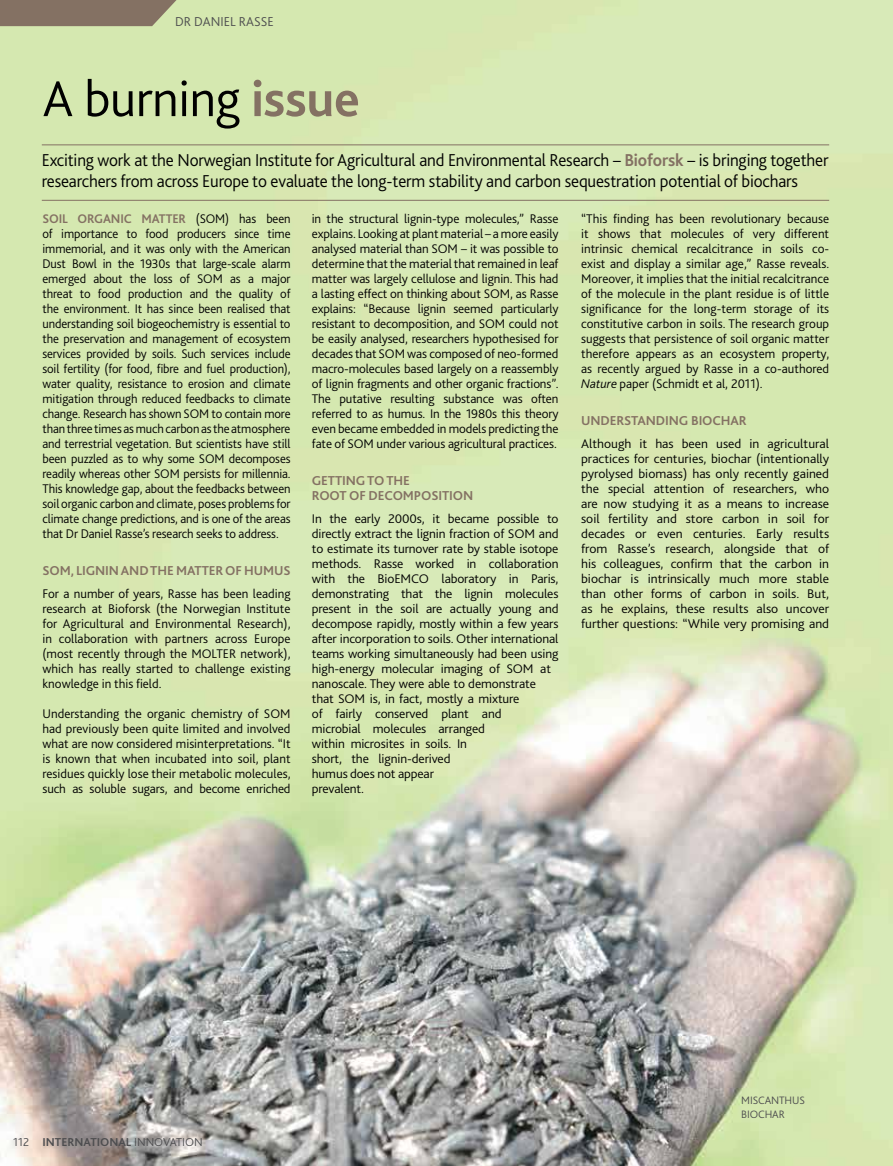
<style>
.page{position:relative;width:893px;height:1166px;background:#fff}
.page>*{position:absolute;margin:0;border:0;box-sizing:border-box;transform-origin:0 0}
.t1{font:300 52.5px "Bliss 2";letter-spacing:-.01em;color:#000}
.t2{font:300 18px/21px "Bliss 2";letter-spacing:-.01em;color:#000;scale:.96 1}
.t3{font:700 13.5px/15px "Bliss 2";letter-spacing:-.01em;color:#847163}
.t4{font:300 13.5px "Bliss 2";color:#4d4d4f}
.t5{font:300 13.2px/15px "Bliss 2";letter-spacing:-.01em;color:#000;text-align:justify}
.t6{font:300 13.2px/15px "Bliss 2";letter-spacing:-.01em;color:#000;text-align:justify;scale:1.04 1}
.t7{font:700 13.2px "Bliss 2";letter-spacing:-.01em;color:#847163}
.t8{font:700 12px "Bliss 2";color:#4d4d4f}
.t9{font:300 12px "Bliss 2";color:#4d4d4f}
.t10{font:300 11.25px/14.2px "Bliss 2";color:#4d4d4f}
.s1{font-weight:700;color:#847163}
.s2{font-style:italic}
.s3{font-weight:300}
</style>
<div class="page">
<img style="left:0;top:0;width:893px;height:1165px">
<hr style="left:42px;top:144px;width:787px;height:1px;background:#847163">
<hr style="left:42px;top:200px;width:787px;height:1px;background:#847163">
<svg style="left:0;top:0;width:177px;height:26px;background:#897968"></svg>
<p class="t4" style="left:175px;top:13px;width:36px">dr danie</p>
<p class="t4" style="left:230px;top:13px;width:17px">l rasse</p>
<h1 class="t1" style="left:43px;top:66px;width:319px">A burning <span class="s1">ISSUE</span></h1>
<p class="t2" style="left:42px;top:149px;width:821px">Exciting work at the Norwegian Institute for Agricultural and Environmental Research – <span class="s1">BIOFORSK</span> – is bringing together researchers from across Europe to evaluate the long-term stability and carbon sequestration potential of biochars</p>
<p class="t7" style="left:43px;top:210px;width:138px">SO IL ORGANIC MATTER</p>
<p class="t5" style="left:43px;top:210px;width:250px;text-indent:153px">(SOM) has been of importance to food producers since time immemorial, and it was only with the American Dust Bowl in the 1930s that large-scale alarm emerged about the loss of SOM as a major threat to food production and the quality of the environment. It has since been realised that understanding soil biogeochemistry is essential to the preservation and management of ecosystem services provided by soils. Such services include soil fertility (for food, fibre and fuel production), water quality, resistance to erosion and climate mitigation through reduced feedbacks to climate change. Research has shown SOM to contain more than three times as much carbon as the atmosphere and terrestrial vegetation. But scientists have still been puzzled as to why some SOM decomposes readily whereas other SOM persists for millennia.<br>This knowledge gap, about the feedbacks between soil organic carbon and climate, poses problems for climate change predictions, and is one of the areas that Dr Daniel Rasse’s research seeks to address.</p>
<p class="t3" style="left:43px;top:563px;width:248px">SOM, LIGNIN AND THE MATTER OF HUMUS</p>
<p class="t5" style="left:43px;top:585px;width:250px">For a number of years, Rasse has been leading research at Bioforsk (the Norwegian Institute for Agricultural and Environmental Research), in collaboration with partners across Europe (most recently through the MOLTER network), which has really started to challenge existing knowledge in this field.</p>
<p class="t5" style="left:43px;top:705px;width:250px">Understanding the organic chemistry of SOM had previously been quite limited and involved what are now considered misinterpretations. “It is known that when incubated into soil, plant residues quickly lose their metabolic molecules, such as soluble sugars, and become enriched</p>
<p class="t5" style="left:581px;top:210px;width:250px">“This finding has been revolutionary because it shows that molecules of very different intrinsic chemical recalcitrance in soils co&shy;exist and display a similar age,” Rasse reveals.<br>Moreover, it implies that the initial recalcitrance of the molecule in the plant residue is of little significance for the long-term storage of its constitutive carbon in soils. The research group suggests that persistence of soil organic matter therefore appears as an ecosystem property, as recently argued by Rasse in a co-authored <span class="s2">Nature</span> paper (Schmidt et al, 2011).</p>
<p class="t3" style="left:581px;top:413px;width:28px">UNDERS</p>
<p class="t3" style="left:631px;top:413px;width:81px">TANDING BIOCH</p>
<p class="t3" style="left:730px;top:413px;width:15px">AR</p>
<p class="t6" style="left:581px;top:435px;width:240px">Although it has been used in agricultural practices for centuries, biochar (intentionally pyrolysed biomass) has only recently gained the special attention of researchers, who are now studying it as a means to increase soil fertility and store carbon in soil for decades or even centuries. Early results from Rasse’s research, alongside that of his colleagues, confirm that the carbon in biochar is intrinsically much more stable than other forms of carbon in soils. But, as he explains, these results also uncover further questions: “While very promising and</p>
<p class="t5" style="left:312px;top:210px;width:248px">in the structural lignin-type molecules,” Rasse explains. Looking at plant material – a more easily analysed material than SOM – it was possible to determine that the material that remained in leaf matter was largely cellulose and lignin. This had a lasting effect on thinking about SOM, as Rasse explains: “Because lignin seemed particularly resistant to decomposition, and SOM could not be easily analysed, researchers hypothesised for decades that SOM was composed of neo-formed macro-molecules based largely on a reassembly of lignin fragments and other organic fractions”.<br>The putative resulting substance was often referred to as humus. In the 1980s this theory even became embedded in models predicting the fate of SOM under various agricultural practices.</p>
<p class="t3" style="left:312px;top:473px;width:90px">GETTING TO THE<br>ROO</p>
<p class="t3" style="left:340px;top:488px;width:39px">T OF DECOM</p>
<p class="t3" style="left:414px;top:488px;width:61px">POSITION</p>
<p class="t5" style="left:312px;top:510px;width:248px;text-align:left">In the early 2000s, it became possible to directly extract the lignin fraction of SOM and to estimate its turnover rate by stable isotope methods. Rasse worked in collaboration with the BioEMCO laboratory in Paris, demonstrating that the lignin molecules present in the soil are actually young and decompose rapidly, mostly within a few years after incorporation to soils. Other international teams working simultaneously had been using high-energy molecular imaging of SOM at nanoscale. They were able to demonstrate that SOM is, in fact, mostly a mixture<br>of fairly conserved plant and<br>microbial molecules arranged<br>within microsites in soils. In<br>short, the lignin-derived<br>humus does not appear<br>prevalent.</p>
<p class="t8" style="left:13px;top:1133px;width:129px"><span class="s3">112</span> I NTERNATIONAL <span class="s3">inno</span></p>
<p class="t9" style="left:163px;top:1133px;width:15px">vation</p>
<p class="t10" style="left:741px;top:1092px;width:16px">Miscanthus biochar</p>
</div>
